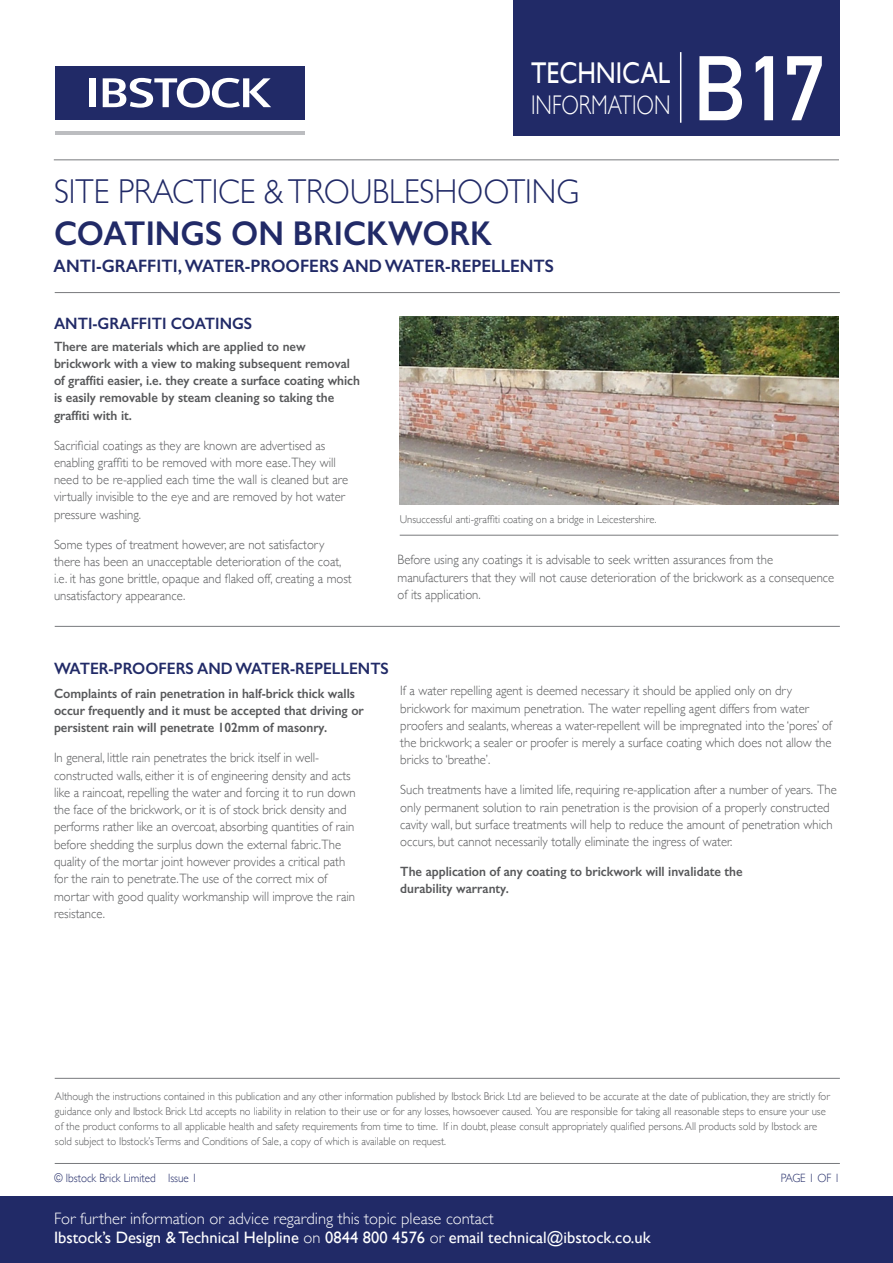
<style>
.page{position:relative;width:893px;height:1263px;background:#fff}
.page>*{position:absolute;margin:0;border:0;box-sizing:border-box;transform-origin:0 0}
.t1{font:700 90px "DIN Alternate";color:#fff;scale:.95 1}
.t2{font:300 34.5px/41.4px "Gill Sans";color:#212a67;scale:.92 1}
.t3{font:30px "Gill Sans";color:#fff;scale:.85 1}
.t4{font:300 27px "Gill Sans";color:#fff;scale:.79 1}
.t5{font:600 18px "Gill Sans";color:#212a67;scale:.95 1}
.t6{font:16.5px/19.8px "Gill Sans";color:#fff}
.t7{font:600 16.5px "Gill Sans";color:#212a67;scale:.94 1}
.t8{font:300 13.5px/17.2px "Gill Sans";color:#57585a;scale:.94 1}
.t9{font:600 13.5px/17.2px "Gill Sans";color:#57585a;scale:.94 1}
.t10{font:300 12px "Gill Sans";color:#212a67;scale:.92 1}
.t11{font:300 11.25px/15px "Gill Sans";color:#57585a;scale:.95 1}
.s1{font-weight:600}
.s2{font-weight:300}
</style>
<div class="page">
<div style="left:0;top:1196px;width:893px;height:67px;background:#212a67"></div>
<hr style="left:55px;top:1078px;width:785px;height:1px;background:#787a7d">
<hr style="left:55px;top:1163px;width:785px;height:1px;background:#787a7d">
<hr style="left:54px;top:160px;width:785px;height:1px;background:#787a7d">
<hr style="left:55px;top:292px;width:785px;height:1px;background:#787a7d">
<hr style="left:56px;top:131px;width:249px;height:4px;background:#bcbdc0">
<div style="left:55px;top:66px;width:250px;height:53px;background:#212a67"></div>
<svg style="left:103px;top:78px;width:168px;height:30px"></svg>
<div style="left:89px;top:78px;width:7px;height:29px;background:#fff"></div>
<div style="left:514px;top:0;width:326px;height:135px;background:#212a67"></div>
<hr style="left:680px;top:52px;width:1px;height:71px;background:#fff">
<img style="left:400px;top:317px;width:438px;height:187px">
<hr style="left:400px;top:535px;width:438px;height:1px;background:#787a7d">
<hr style="left:55px;top:626px;width:785px;height:1px;background:#787a7d">
<p class="t3" style="left:531px;top:55px;width:165px">TECHNICAL</p>
<p class="t4" style="left:531px;top:84px;width:178px">INFORMATION</p>
<p class="t2" style="left:54px;top:170px;width:572px">SITE PRACTICE &amp; TROUBLESHOOTING<br><span class="s1">COATINGS ON BRICKWORK</span></p>
<p class="t5" style="left:54px;top:255px;width:528px">ANTI-GRAFFITI, WATER-PROOFERS AND WATER-REPELLENTS</p>
<p class="t1" style="left:693px;top:20px;width:139px">B17</p>
<p class="t7" style="left:54px;top:313px;width:212px">ANTI-GRAFFITI COATINGS</p>
<p class="t9" style="left:54px;top:337px;width:327px">There are materials which are applied to new brickwork with a view to making subsequent removal of graffiti easier, i.e. they create a surface coating which is easily removable by steam cleaning so taking the graffiti with it.</p>
<p class="t8" style="left:54px;top:436px;width:314px">Sacrificial coatings as they are known are advertised as enabling graffiti to be removed with more ease.They will need to be re-applied each time the wall is cleaned but are virtually invisible to the eye and are removed by hot water pressure washing.</p>
<p class="t8" style="left:54px;top:535px;width:318px">Some types of treatment however, are not satisfactory there has been an unacceptable deterioration of the coat, i.e. it has gone brittle, opaque and flaked off, creating a most unsatisfactory appearance.</p>
<p class="t11" style="left:400px;top:511px;width:272px">Unsuccessful anti-graffiti coating on a bridge in Leicestershire.</p>
<p class="t8" style="left:398px;top:551px;width:466px">Before using any coatings it is advisable to seek written assurances from the manufacturers that they will not cause deterioration of the brickwork as a consequence of its application.</p>
<p class="t7" style="left:54px;top:659px;width:358px">WATER-PROOFERS AND WATER-REPELLENTS</p>
<p class="t9" style="left:54px;top:685px;width:331px">Complaints of rain penetration in half-brick thick walls occur frequently and it must be accepted that driving or persistent rain will penetrate 102mm of masonry.</p>
<p class="t8" style="left:54px;top:749px;width:323px">In general, little rain penetrates the brick itself in well&shy;constructed walls, either it is of engineering density and acts like a raincoat, repelling the water and forcing it to run down the face of the brickwork, or it is of stock brick density and performs rather like an overcoat, absorbing quantities of rain before shedding the surplus down the external fabric.The quality of the mortar joint however provides a critical path for the rain to penetrate.The use of the correct mix of mortar with good quality workmanship will improve the rain resistance.</p>
<p class="t8" style="left:400px;top:682px;width:461px">If a water repelling agent is deemed necessary it should be applied only on dry brickwork for maximum penetration. The water repelling agent differs from water proofers and sealants, whereas a water-repellent will be impregnated into the ‘pores’ of the brickwork; a sealer or proofer is merely a surface coating which does not allow the bricks to ‘breathe’.</p>
<p class="t8" style="left:400px;top:781px;width:466px">Such treatments have a limited life, requiring re-application after a number of years. The only permanent solution to rain penetration is the provision of a properly constructed cavity wall, but surface treatments will help to reduce the amount of penetration which occurs, but cannot necessarily totally eliminate the ingress of water.</p>
<p class="t9" style="left:400px;top:863px;width:366px">The application of any coating to brickwork will invalidate the durability warranty.</p>
<p class="t11" style="left:55px;top:1088px;width:817px">Although the instructions contained in this publication and any other information published by Ibstock Brick Ltd are believed to be accurate at the date of publication, they are strictly for guidance only and Ibstock Brick Ltd accepts no liability in relation to their use or for any losses, howsoever caused. You are responsible for taking all reasonable steps to ensure your use of the product conforms to all applicable health and safety requirements from time to time. If in doubt, please consult appropriately qualified persons. All products sold by Ibstock are sold subject to Ibstock’s Terms and Conditions of Sale, a copy of which is available on request.</p>
<p class="t10" style="left:781px;top:1168px;width:66px">PAGE 1 OF 1</p>
<p class="t6" style="left:54px;top:1208px;width:598px"><span class="s2">For further information or advice regarding this topic please contact<br></span>Ibstock’s Design &amp; Technical Helpline <span class="s2">on</span> 0844 800 4576 <span class="s2">or</span> email technical@ibstock.co.uk</p>
<p class="t10" style="left:54px;top:1168px;width:157px">© Ibstock Brick Limited Issue 1</p>
</div>
